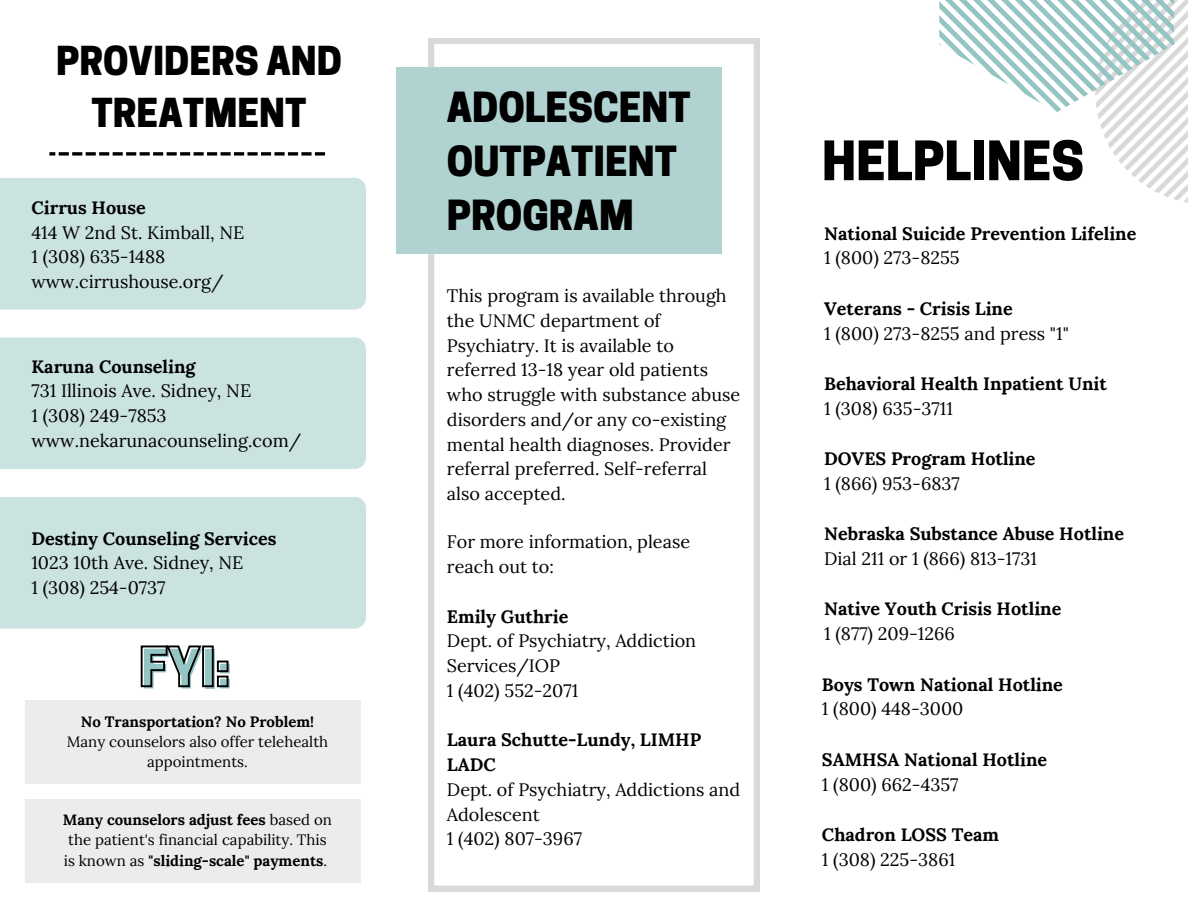
<style>
.page{position:relative;width:1188px;height:918px;background:#fff}
.page>*{position:absolute;margin:0;border:0;box-sizing:border-box;transform-origin:0 0}
.t1{font:800 51px "Cooper Hewitt";color:#000}
.t2{font:800 51px "Cooper Hewitt";color:#95c5c2}
.t3{font:800 39px/54px "Cooper Hewitt";color:#000}
.t4{font:800 37.5px/51.8px "Cooper Hewitt";color:#000;text-align:center}
.t5{font:18px/24.8px "Lora";color:#000}
.t6{font:700 18px/24.8px "Lora";color:#000}
.t7{font:15px/20.2px "Lora";color:#000;text-align:center}
.t8{font:700 15px "Lora";color:#000}
.s1{font-weight:700}
</style>
<div class="page">
<svg style="left:939px;top:0;width:249px;height:203px"></svg>
<div style="left:25px;top:701px;width:335px;height:83px;background:#ececec"></div>
<div style="left:25px;top:799px;width:335px;height:83px;background:#ececec"></div>
<svg style="left:429px;top:38px;width:330px;height:853px"></svg>
<div style="left:396px;top:67px;width:325px;height:187px;background:#b0d3d1"></div>
<svg style="left:140px;top:645px;width:89px;height:43px"></svg>
<div style="left:0;top:178px;width:366px;height:132px;background:#cae2e0"></div>
<div style="left:0;top:337px;width:366px;height:132px;background:#cae2e0"></div>
<div style="left:0;top:497px;width:366px;height:132px;background:#cae2e0"></div>
<svg style="left:315px;top:152px;width:10px;height:4px"></svg>
<svg style="left:301px;top:152px;width:11px;height:4px"></svg>
<svg style="left:288px;top:152px;width:10px;height:4px"></svg>
<svg style="left:274px;top:152px;width:11px;height:4px"></svg>
<svg style="left:261px;top:152px;width:10px;height:4px"></svg>
<svg style="left:248px;top:152px;width:10px;height:4px"></svg>
<svg style="left:234px;top:152px;width:10px;height:4px"></svg>
<svg style="left:221px;top:152px;width:10px;height:4px"></svg>
<svg style="left:207px;top:152px;width:10px;height:4px"></svg>
<svg style="left:194px;top:152px;width:10px;height:4px"></svg>
<svg style="left:180px;top:152px;width:10px;height:4px"></svg>
<svg style="left:167px;top:152px;width:10px;height:4px"></svg>
<svg style="left:153px;top:152px;width:10px;height:4px"></svg>
<svg style="left:140px;top:152px;width:10px;height:4px"></svg>
<svg style="left:126px;top:152px;width:10px;height:4px"></svg>
<svg style="left:113px;top:152px;width:10px;height:4px"></svg>
<svg style="left:99px;top:152px;width:10px;height:4px"></svg>
<svg style="left:86px;top:152px;width:10px;height:4px"></svg>
<svg style="left:72px;top:152px;width:10px;height:4px"></svg>
<svg style="left:59px;top:152px;width:10px;height:4px"></svg>
<svg style="left:49px;top:152px;width:6px;height:4px"></svg>
<h3 class="t4" style="left:56px;top:40px;width:287px">PROVIDERS AND<br>TREATMENT</h3>
<p class="t6" style="left:31px;top:195px;width:116px">Cirrus House</p>
<p class="t5" style="left:31px;top:220px;width:215px">414 W 2nd St. Kimball, NE<br>1 (308) 635-1488 www.cirrushouse.org/</p>
<p class="t6" style="left:31px;top:354px;width:166px">Karuna Counseling</p>
<p class="t5" style="left:31px;top:379px;width:271px">731 Illinois Ave. Sidney, NE<br>1 (308) 249-7853 www.nekarunacounseling.com/</p>
<p class="t6" style="left:31px;top:526px;width:247px">Destiny Counseling Services</p>
<p class="t5" style="left:31px;top:550px;width:214px">1023 10th Ave. Sidney, NE<br>1 (308) 254-0737</p>
<h1 class="t2" style="left:141px;top:650px;width:92px">FYI:</h1>
<p class="t8" style="left:81px;top:712px;width:235px">No Transportation? No Problem!</p>
<p class="t7" style="left:67px;top:731px;width:263px">Many counselors also offer telehealth appointments.</p>
<p class="t7" style="left:63px;top:810px;width:271px;text-align:left"><span class="s1">Many counselors adjust fees</span> based on the patient's financial capability. This is known as <span class="s1">"sliding-scale" payments</span>.</p>
<h2 class="t3" style="left:447px;top:86px;width:245px">ADOLESCENT<br>OUTPATIENT<br>PROGRAM</h2>
<p class="t5" style="left:447px;top:283px;width:295px">This program is available through the UNMC department of<br>Psychiatry. It is available to referred 13-18 year old patients who struggle with substance abuse disorders and/or any co-existing mental health diagnoses. Provider referral preferred. Self-referral also accepted.</p>
<p class="t5" style="left:447px;top:529px;width:245px">For more information, please reach out to:</p>
<p class="t6" style="left:447px;top:604px;width:123px">Emily Guthrie</p>
<p class="t5" style="left:447px;top:628px;width:251px">Dept. of Psychiatry, Addiction<br>Services/IOP<br>1 (402) 552-2071</p>
<p class="t6" style="left:447px;top:727px;width:256px">Laura Schutte-Lundy, LIMHP<br>LADC</p>
<p class="t5" style="left:447px;top:777px;width:295px">Dept. of Psychiatry, Addictions and<br>Adolescent<br>1 (402) 807-3967</p>
<h1 class="t1" style="left:822px;top:142px;width:264px">HELPLINES</h1>
<p class="t6" style="left:824px;top:221px;width:314px">National Suicide Prevention Lifeline</p>
<p class="t5" style="left:824px;top:246px;width:137px">1 (800) 273-8255</p>
<p class="t6" style="left:824px;top:296px;width:190px">Veterans - Crisis Line</p>
<p class="t5" style="left:824px;top:321px;width:246px">1 (800) 273-8255 and press "1"</p>
<p class="t6" style="left:824px;top:371px;width:284px">Behavioral Health Inpatient Unit</p>
<p class="t5" style="left:824px;top:396px;width:130px">1 (308) 635-3711</p>
<p class="t6" style="left:824px;top:446px;width:213px">DOVES Program Hotline</p>
<p class="t5" style="left:824px;top:471px;width:137px">1 (866) 953-6837</p>
<p class="t6" style="left:824px;top:521px;width:301px">Nebraska Substance Abuse Hotline</p>
<p class="t5" style="left:824px;top:546px;width:214px">Dial 211 or 1 (866) 813-1731</p>
<p class="t6" style="left:824px;top:597px;width:239px">Native Youth Crisis Hotline</p>
<p class="t5" style="left:824px;top:621px;width:132px">1 (877) 209-1266</p>
<p class="t6" style="left:822px;top:672px;width:243px">Boys Town National Hotline</p>
<p class="t5" style="left:822px;top:696px;width:143px">1 (800) 448-3000</p>
<p class="t6" style="left:822px;top:747px;width:227px">SAMHSA National Hotline</p>
<p class="t5" style="left:822px;top:772px;width:138px">1 (800) 662-4357</p>
<p class="t6" style="left:822px;top:822px;width:179px">Chadron LOSS Team</p>
<p class="t5" style="left:822px;top:847px;width:135px">1 (308) 225-3861</p>
</div>
